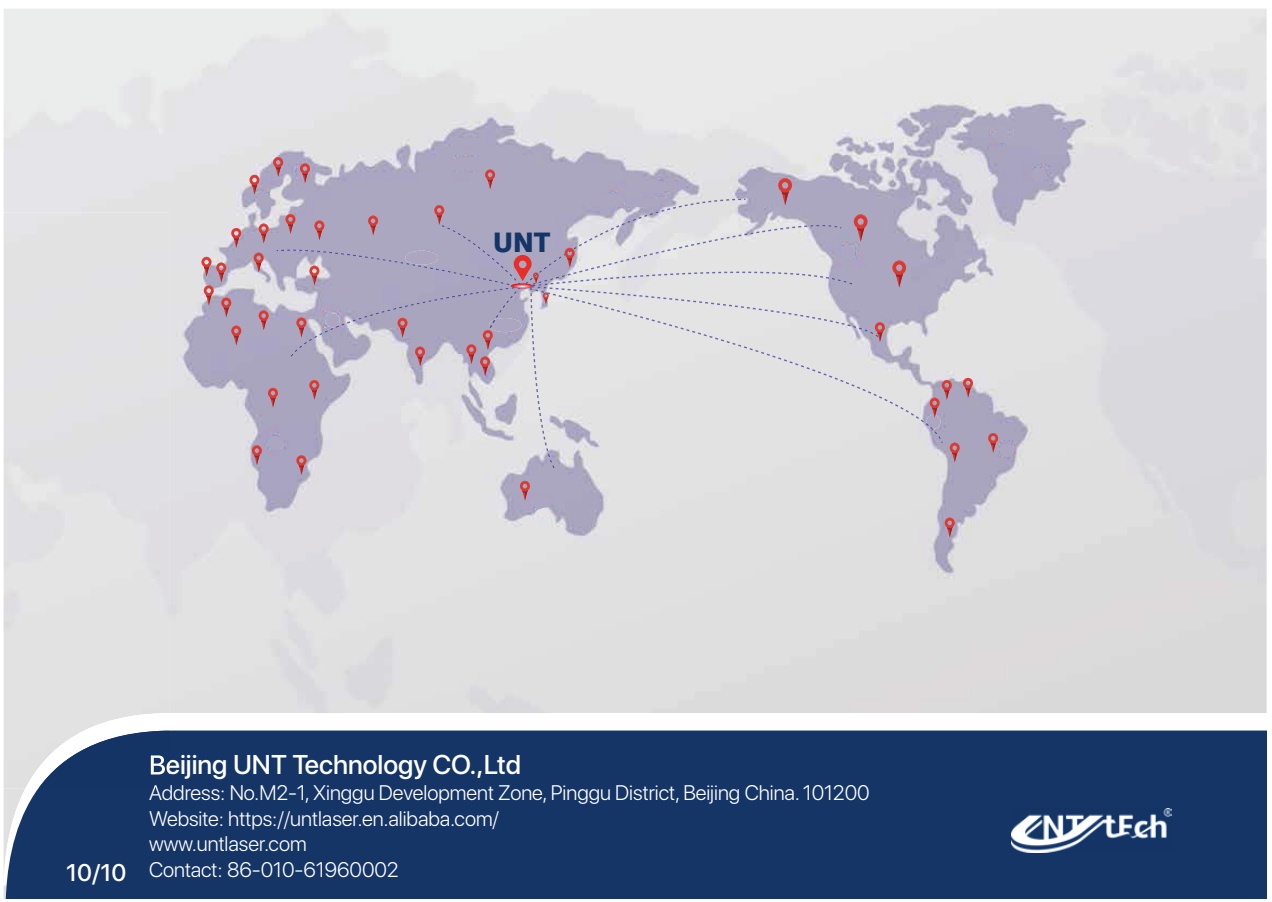
<style>
.page{position:relative;width:1272px;height:902px;background:#fff}
.page>*{position:absolute;margin:0;border:0;box-sizing:border-box;transform-origin:0 0}
.t1{font:500 27px "SF Pro Display";color:#fff}
.t2{font:800 27px "Swiss 721 BT";color:#153567}
.t3{font:300 21px/25.5px "SF Pro Display";color:#fff}
.s1{font-weight:500;font-size:24px}
</style>
<div class="page">
<img style="left:4px;top:9px;width:1262px;height:704px">
<div style="left:450px;top:157px;width:33px;height:14px;background:#aca6c1;border-radius:50%"></div>
<div style="left:591px;top:193px;width:33px;height:14px;background:#aca6c1;border-radius:50%"></div>
<div style="left:636px;top:179px;width:33px;height:14px;background:#aca6c1;border-radius:50%"></div>
<div style="left:489px;top:318px;width:32px;height:14px;background:#aca6c1;border-radius:50%"></div>
<div style="left:325px;top:284px;width:33px;height:14px;background:#aca6c1;border-radius:50%"></div>
<svg style="left:994px;top:128px;width:15px;height:15px"></svg>
<svg style="left:1030px;top:167px;width:15px;height:15px"></svg>
<img style="left:525px;top:198px;width:216px;height:86px">
<img style="left:602px;top:225px;width:235px;height:42px">
<img style="left:604px;top:271px;width:229px;height:9px">
<img style="left:712px;top:286px;width:26px;height:21px">
<img style="left:930px;top:429px;width:13px;height:14px">
<img style="left:523px;top:286px;width:189px;height:52px">
<div style="left:441px;top:225px;width:76px;height:56px;background:#aba7c0"></div>
<img style="left:276px;top:249px;width:216px;height:32px">
<img style="left:487px;top:287px;width:8px;height:5px">
<img style="left:290px;top:325px;width:49px;height:32px">
<svg style="left:325px;top:313px;width:15px;height:15px"></svg>
<div style="left:341px;top:291px;width:144px;height:35px;background:#a9a5be"></div>
<img style="left:495px;top:287px;width:25px;height:31px">
<img style="left:530px;top:287px;width:24px;height:181px">
<div style="left:6px;top:730px;width:1260px;height:168px;background:#153567"></div>
<img style="left:1011px;top:808px;width:159px;height:44px">
<div style="left:3px;top:212px;width:166px;height:576px;background:#e3e2e3"></div>
<img style="left:25px;top:713px;width:144px;height:75px">
<img style="left:38px;top:730px;width:131px;height:58px">
<img style="left:151px;top:755px;width:18px;height:24px">
<svg style="left:149px;top:785px;width:20px;height:3px"></svg>
<svg style="left:892px;top:260px;width:14px;height:28px"></svg>
<svg style="left:988px;top:433px;width:27px;height:25px"></svg>
<svg style="left:949px;top:442px;width:10px;height:20px"></svg>
<svg style="left:963px;top:378px;width:9px;height:19px"></svg>
<svg style="left:925px;top:380px;width:26px;height:49px"></svg>
<svg style="left:944px;top:517px;width:10px;height:20px"></svg>
<svg style="left:874px;top:322px;width:10px;height:20px"></svg>
<svg style="left:839px;top:214px;width:28px;height:46px"></svg>
<svg style="left:778px;top:178px;width:14px;height:27px"></svg>
<svg style="left:485px;top:169px;width:10px;height:20px"></svg>
<svg style="left:511px;top:255px;width:37px;height:49px;background:#ba92a4"></svg>
<svg style="left:564px;top:248px;width:10px;height:19px"></svg>
<svg style="left:368px;top:215px;width:10px;height:20px"></svg>
<svg style="left:434px;top:205px;width:10px;height:20px"></svg>
<svg style="left:254px;top:253px;width:10px;height:19px"></svg>
<svg style="left:309px;top:266px;width:10px;height:19px"></svg>
<svg style="left:249px;top:157px;width:75px;height:86px;background:#baa9bc"></svg>
<svg style="left:231px;top:228px;width:10px;height:20px"></svg>
<svg style="left:201px;top:257px;width:30px;height:60px;background:#c19fac"></svg>
<svg style="left:296px;top:455px;width:10px;height:20px"></svg>
<svg style="left:520px;top:481px;width:36px;height:36px"></svg>
<svg style="left:412px;top:346px;width:14px;height:23px"></svg>
<svg style="left:466px;top:320px;width:29px;height:56px;background:#b395a8"></svg>
<svg style="left:397px;top:318px;width:10px;height:19px"></svg>
<svg style="left:296px;top:317px;width:10px;height:20px"></svg>
<svg style="left:259px;top:310px;width:10px;height:20px"></svg>
<svg style="left:268px;top:388px;width:10px;height:19px"></svg>
<svg style="left:309px;top:380px;width:10px;height:20px"></svg>
<svg style="left:231px;top:325px;width:10px;height:20px"></svg>
<svg style="left:252px;top:435px;width:31px;height:30px"></svg>
<p class="t2" style="left:493px;top:226px;width:59px">UNT</p>
<p class="t1" style="left:149px;top:745px;width:373px">Beijing UNT Technology CO.,Ltd</p>
<p class="t3" style="left:149px;top:780px;width:722px">Address: No.M2-1, Xinggu Development Zone, Pinggu District, Beijing China. 101200</p>
<p class="t3" style="left:149px;top:805px;width:351px">Website: https://untlaser.en.alibaba.com/</p>
<p class="t3" style="left:149px;top:831px;width:159px">www.untlaser.com</p>
<p class="t3" style="left:66px;top:856px;width:334px"><span class="s1">10/10</span> Contact: 86-010-61960002</p>
<p class="t3" style="left:166px;top:832px;width:251px;text-indent:29px">w.untlaser.com<br>Contact: 86-010-61960002</p>
</div>
